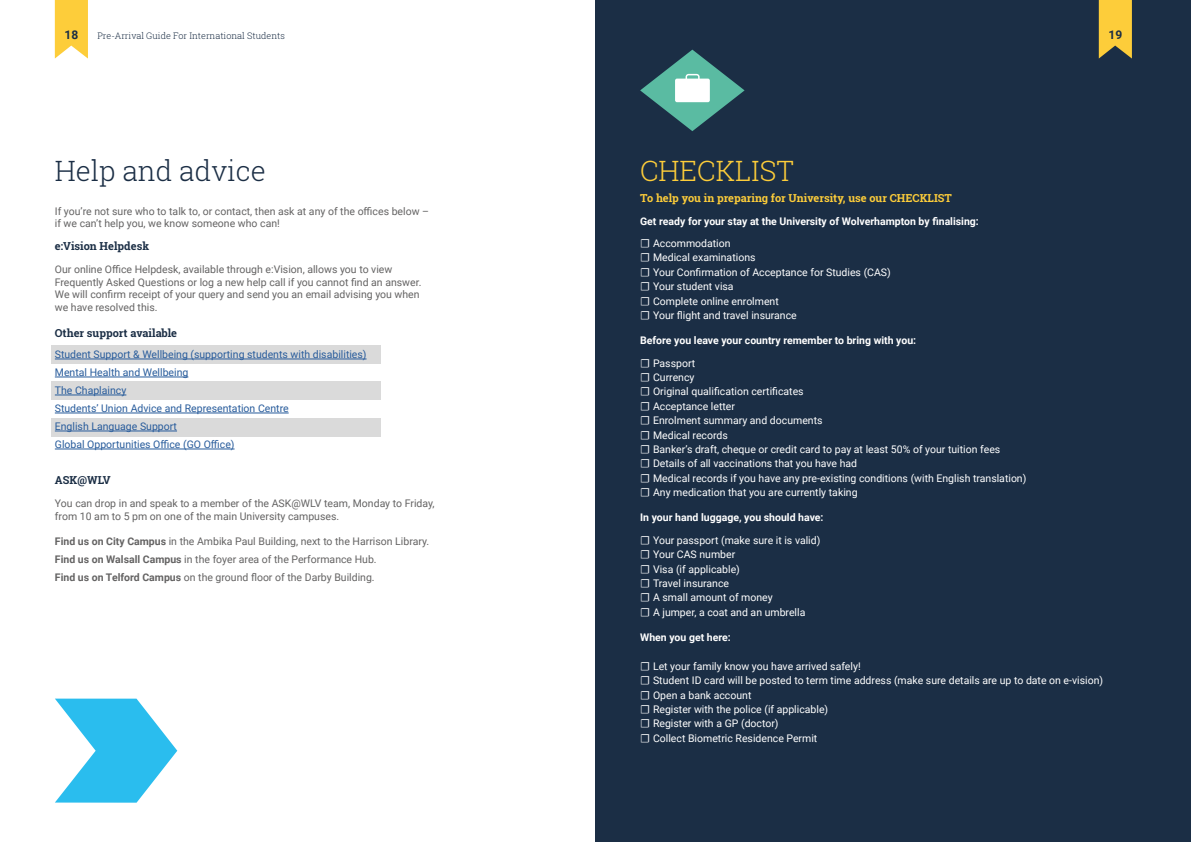
<style>
.page{position:relative;width:1191px;height:842px;background:#fff}
.page>*{position:absolute;margin:0;border:0;box-sizing:border-box;transform-origin:0 0}
.t1{font:300 28px "Roboto Slab";color:#1b2e45}
.t2{font:300 28px "Roboto Slab";color:#fdcd3a}
.t3{font:700 12px "Roboto";color:#1b2e45}
.t4{font:700 11px "Roboto Slab";color:#fdcd3a}
.t5{font:700 11px "Roboto Slab";color:#1b2e45}
.t6{font:10.5px/14.4px "Roboto";color:#fff}
.t7{font:10.5px/12.6px "Roboto";color:#646363}
.t8{font:700 10.5px/22.4px "Roboto";color:#fff}
.t9{font:10.5px/18px "Roboto";color:#275b9b}
.t10{font:300 9px "Roboto Slab";color:#1b2e45}
.s1{font-weight:700}
.s2{font-family:"Minion Pro";font-weight:400;font-size:12px}
.s3{font-weight:400}
.s4{font-family:"Minion Pro";font-size:12px}
</style>
<div class="page">
<svg style="left:55px;top:0;width:33px;height:59px;background:#fdd251"></svg>
<div style="left:595px;top:0;width:596px;height:842px;background:#1b2e45"></div>
<div style="left:51px;top:345px;width:330px;height:18px;background:#dadada"></div>
<div style="left:51px;top:382px;width:330px;height:18px;background:#dadada"></div>
<div style="left:51px;top:418px;width:330px;height:19px;background:#dadada"></div>
<svg style="left:1098px;top:0;width:33px;height:59px;background:#dcb63b"></svg>
<hr style="left:55px;top:359px;width:311px;height:1px;background:#275b9b">
<hr style="left:55px;top:377px;width:133px;height:1px;background:#275b9b">
<hr style="left:55px;top:395px;width:71px;height:1px;background:#275b9b">
<hr style="left:55px;top:413px;width:234px;height:1px;background:#275b9b">
<hr style="left:55px;top:431px;width:122px;height:1px;background:#275b9b">
<hr style="left:55px;top:449px;width:179px;height:1px;background:#275b9b">
<svg style="left:640px;top:50px;width:104px;height:81px"></svg>
<svg style="left:55px;top:699px;width:122px;height:104px"></svg>
<p class="t3" style="left:64px;top:26px;width:15px">18</p>
<p class="t10" style="left:97px;top:30px;width:189px">Pre-Arrival Guide For International Students</p>
<p class="t3" style="left:1108px;top:26px;width:15px">19</p>
<h1 class="t1" style="left:55px;top:151px;width:213px">Help and advice</h1>
<p class="t7" style="left:55px;top:204px;width:376px">If you’re not sure who to talk to, or contact, then ask at any of the offices below – if we can’t help you, we know someone who can!</p>
<p class="t5" style="left:55px;top:239px;width:96px">e:Vision Helpdesk</p>
<p class="t7" style="left:55px;top:263px;width:368px">Our online Office Helpdesk, available through e:Vision, allows you to view Frequently Asked Questions or log a new help call if you cannot find an answer.<br>We will confirm receipt of your query and send you an email advising you when we have resolved this.</p>
<p class="t5" style="left:55px;top:325px;width:124px">Other support available</p>
<p class="t9" style="left:55px;top:345px;width:313px">Student Support &amp; Wellbeing (supporting students with disabilities)<br>Mental Health and Wellbeing<br>The Chaplaincy<br>Students’ Union Advice and Representation Centre<br>English Language Support<br>Global Opportunities Office (GO Office)</p>
<p class="t5" style="left:55px;top:473px;width:57px">ASK@WLV</p>
<p class="t7" style="left:55px;top:497px;width:381px">You can drop in and speak to a member of the ASK@WLV team, Monday to Friday, from 10 am to 5 pm on one of the main University campuses.</p>
<p class="t7" style="left:55px;top:532px;width:376px;line-height:18.3px"><span class="s1">Find us on City Campus</span> in the Ambika Paul Building, next to the Harrison Library.<br><span class="s1">Find us on Walsall Campus</span> in the foyer area of the Performance Hub.<br><span class="s1">Find us on Telford Campus</span> on the ground floor of the Darby Building.</p>
<h1 class="t2" style="left:640px;top:151px;width:155px">CHECKLIST</h1>
<p class="t4" style="left:640px;top:190px;width:313px">To help you in preparing for University, use our CHECKLIST</p>
<p class="t8" style="left:640px;top:209px;width:340px">Get ready for your stay at the University of Wolverhampton by finalising: <span class="s2">☐</span> <span class="s3">Accommodation</span></p>
<p class="t6" style="left:640px;top:250px;width:252px"><span class="s4">☐</span> Medical examinations<br><span class="s4">☐</span> Your Confirmation of Acceptance for Studies (CAS) <span class="s4">☐</span> Your student visa<br><span class="s4">☐</span> Complete online enrolment<br><span class="s4">☐</span> Your flight and travel insurance</p>
<p class="t8" style="left:640px;top:329px;width:277px">Before you leave your country remember to bring with you: <span class="s2">☐</span> <span class="s3">Passport</span></p>
<p class="t6" style="left:640px;top:370px;width:388px"><span class="s4">☐</span> Currency<br><span class="s4">☐</span> Original qualification certificates<br><span class="s4">☐</span> Acceptance letter<br><span class="s4">☐</span> Enrolment summary and documents<br><span class="s4">☐</span> Medical records<br><span class="s4">☐</span> Banker’s draft, cheque or credit card to pay at least 50% of your tuition fees<br><span class="s4">☐</span> Details of all vaccinations that you have had<br><span class="s4">☐</span> Medical records if you have any pre-existing conditions (with English translation) <span class="s4">☐</span> Any medication that you are currently taking</p>
<p class="t8" style="left:640px;top:506px;width:185px">In your hand luggage, you should have: <span class="s2">☐</span> <span class="s3">Your passport (make sure it is valid)</span></p>
<p class="t6" style="left:640px;top:547px;width:167px"><span class="s4">☐</span> Your CAS number<br><span class="s4">☐</span> Visa (if applicable)<br><span class="s4">☐</span> Travel insurance<br><span class="s4">☐</span> A small amount of money<br><span class="s4">☐</span> A jumper, a coat and an umbrella</p>
<p class="t8" style="left:640px;top:626px;width:92px">When you get here:</p>
<p class="t6" style="left:640px;top:658px;width:464px"><span class="s4">☐</span> Let your family know you have arrived safely!<br><span class="s4">☐</span> Student ID card will be posted to term time address (make sure details are up to date on e-vision) <span class="s4">☐</span> Open a bank account<br><span class="s4">☐</span> Register with the police (if applicable)<br><span class="s4">☐</span> Register with a GP (doctor)<br><span class="s4">☐</span> Collect Biometric Residence Permit</p>
</div>
